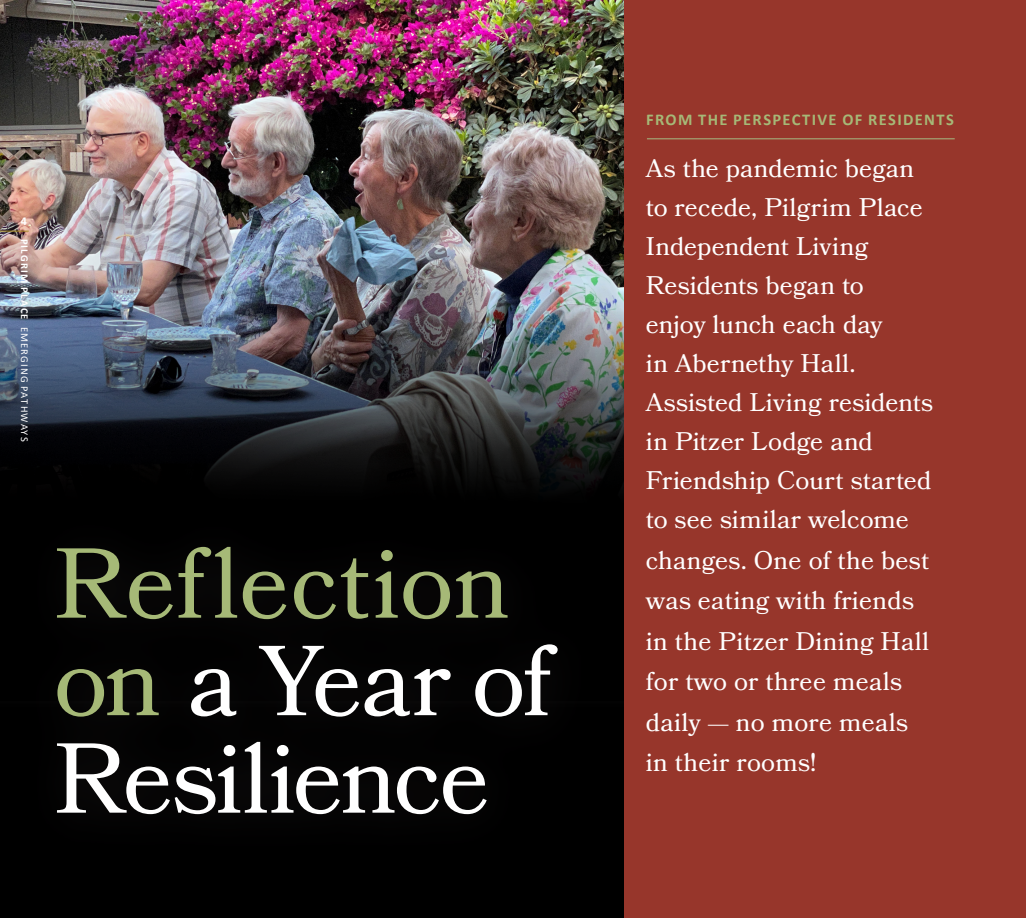
<style>
.page{position:relative;width:1026px;height:918px;background:#fff}
.page>*{position:absolute;margin:0;border:0;box-sizing:border-box;transform-origin:0 0}
.Large_Titles{font:99px/97.5px "Bookmania";letter-spacing:-.005em;color:#fff}
.t1{font:25.5px/39.6px "Bookmania";letter-spacing:.01em;color:#fff}
.From_the_Perspective_of{font:700 16.5px "Calibri";letter-spacing:.08em;color:#a6b977}
.t2{font:700 12px "Calibri";color:#fff}
.t3{font:10.5px "Calibri";letter-spacing:.11em;color:#fff}
.s1{font-weight:700}
.s2{color:#a6b977}
</style>
<div class="page">
<img style="left:0;top:0;width:625px;height:216px">
<img style="left:0;top:216px;width:625px;height:97px">
<img style="left:0;top:313px;width:625px;height:107px">
<svg style="left:0;top:231px;width:29px;height:1px"></svg>
<svg style="left:0;top:420px;width:625px;height:93px;background:#0c0c0d"></svg>
<div style="left:0;top:540px;width:628px;height:378px;background:#000"></div>
<div style="left:19px;top:508px;width:584px;height:355px;background:#020202"></div>
<div style="left:625px;top:0;width:401px;height:918px;background:#97362b"></div>
<hr style="left:647px;top:138px;width:308px;height:1px;background:#a4ad7a">
<p class="t2" style="left:21px;top:213px;width:8px">4</p>
<p class="t3" style="left:32px;top:239px;width:204px;rotate:90deg"><span class="s1">PILGRIM PLACE</span> EMERGING PATHWAYS</p>
<p class="Large_Titles" style="left:54px;top:535px;width:500px"><span class="s2">Reflection on</span> a Year of<br>Resilience</p>
<p class="From_the_Perspective_of" style="left:646px;top:107px;width:309px">FROM THE PERSPECTIVE OF RESIDENTS</p>
<p class="t1" style="left:646px;top:149px;width:289px">As the pandemic began to recede, Pilgrim Place<br>Independent Living<br>Residents began to<br>enjoy lunch each day<br>in Abernethy Hall.<br>Assisted Living residents in Pitzer Lodge and<br>Friendship Court started to see similar welcome changes. One of the best was eating with friends in the Pitzer Dining Hall for two or three meals daily — no more meals in their rooms!</p>
</div>
